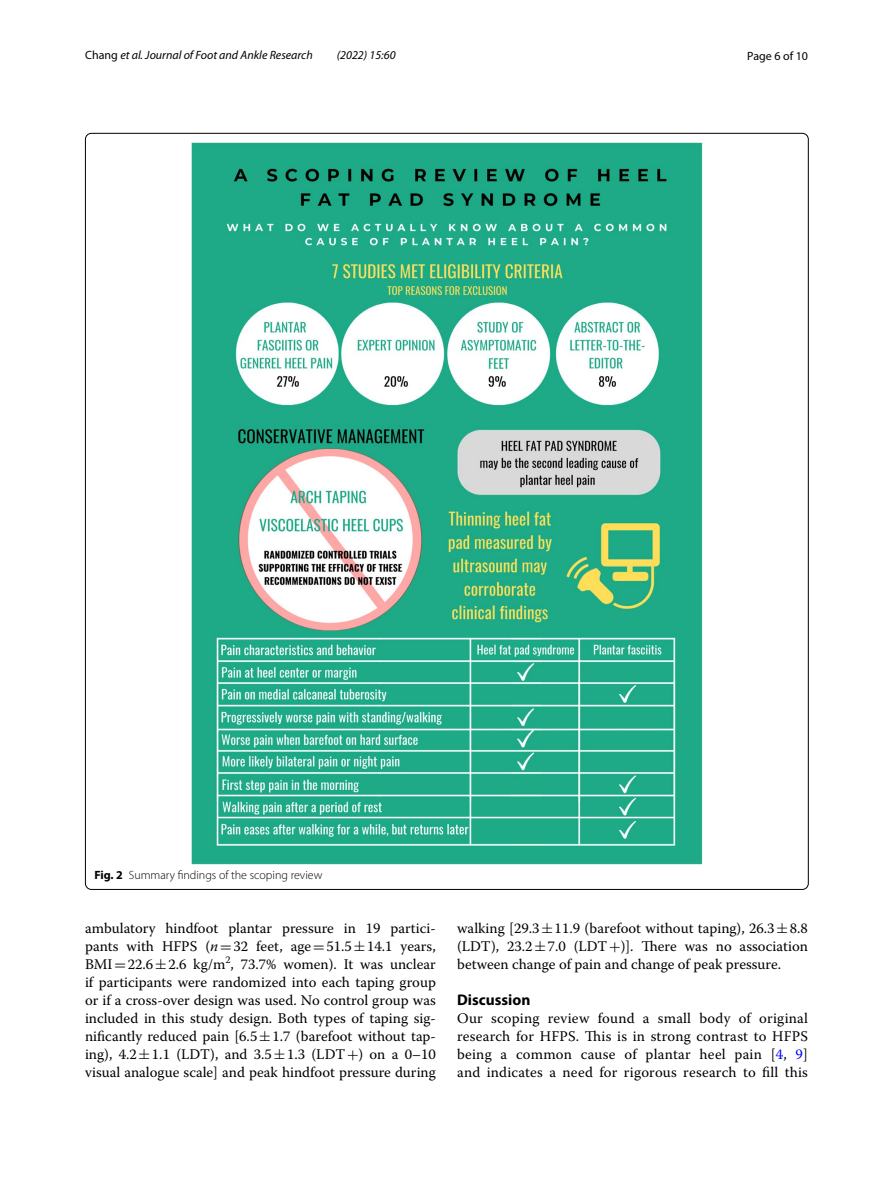
<style>
.page{position:relative;width:893px;height:1187px;background:#fff}
.page>*{position:absolute;margin:0;border:0;box-sizing:border-box;transform-origin:0 0}
.t1{font:700 15.45px "Myriad Pro";color:#000}
.t2{font:14.7px/18px "Warnock Pro";letter-spacing:.005em;color:#000;text-align:justify}
.t3{font:italic 12px "Myriad Pro";color:#000}
.t4{font:300 12px "Myriad Pro";color:#000}
.t5{font:12px "Myriad Pro";color:#000}
.s1{font-style:normal}
.s2{font-weight:700}
.s3{font-style:italic}
.s4{font-family:"MTSY"}
.s5{color:#00f}
</style>
<div class="page">
<img style="left:192px;top:142px;width:510px;height:722px">
<p class="t3" style="left:85px;top:48px;width:229px"><span class="s1">Chang</span> et al. Journal of Foot and Ankle Research</p>
<p class="t3" style="left:337px;top:48px;width:60px">(2022) 15:60</p>
<p class="t5" style="left:747px;top:48px;width:62px">Page 6 of 10</p>
<p class="t4" style="left:94px;top:868px;width:229px"><span class="s2">Fig. 2</span> Summary findings of the scoping review</p>
<p class="t2" style="left:85px;top:918px;width:352px">ambulatory hindfoot plantar pressure in 19 partici&shy;pants with HFPS (<span class="s3">n</span><span class="s4">=</span>32 feet, age<span class="s4">=</span>51.5<span class="s4">±</span>14.1 years, BMI<span class="s4">=</span>22.6<span class="s4">±</span>2.6 kg/m<sup>2</sup>, 73.7% women). It was unclear if participants were randomized into each taping group or if a cross-over design was used. No control group was included in this study design. Both types of taping sig&shy;nificantly reduced pain [6.5<span class="s4">±</span>1.7 (barefoot without tap&shy;ing), 4.2<span class="s4">±</span>1.1 (LDT), and 3.5<span class="s4">±</span>1.3 (LDT<span class="s4">+</span>) on a 0–10 visual analogue scale] and peak hindfoot pressure during</p>
<p class="t2" style="left:457px;top:918px;width:352px">walking [29.3<span class="s4">±</span>11.9 (barefoot without taping), 26.3<span class="s4">±</span>8.8 (LDT), 23.2<span class="s4">±</span>7.0 (LDT<span class="s4">+</span>)]. There was no association between change of pain and change of peak pressure.</p>
<p class="t1" style="left:457px;top:989px;width:75px">Discussion</p>
<p class="t2" style="left:457px;top:1008px;width:352px">Our scoping review found a small body of original research for HFPS. This is in strong contrast to HFPS being a common cause of plantar heel pain [<span class="s5">4</span>, <span class="s5">9</span>] and indicates a need for rigorous research to fill this</p>
</div>
